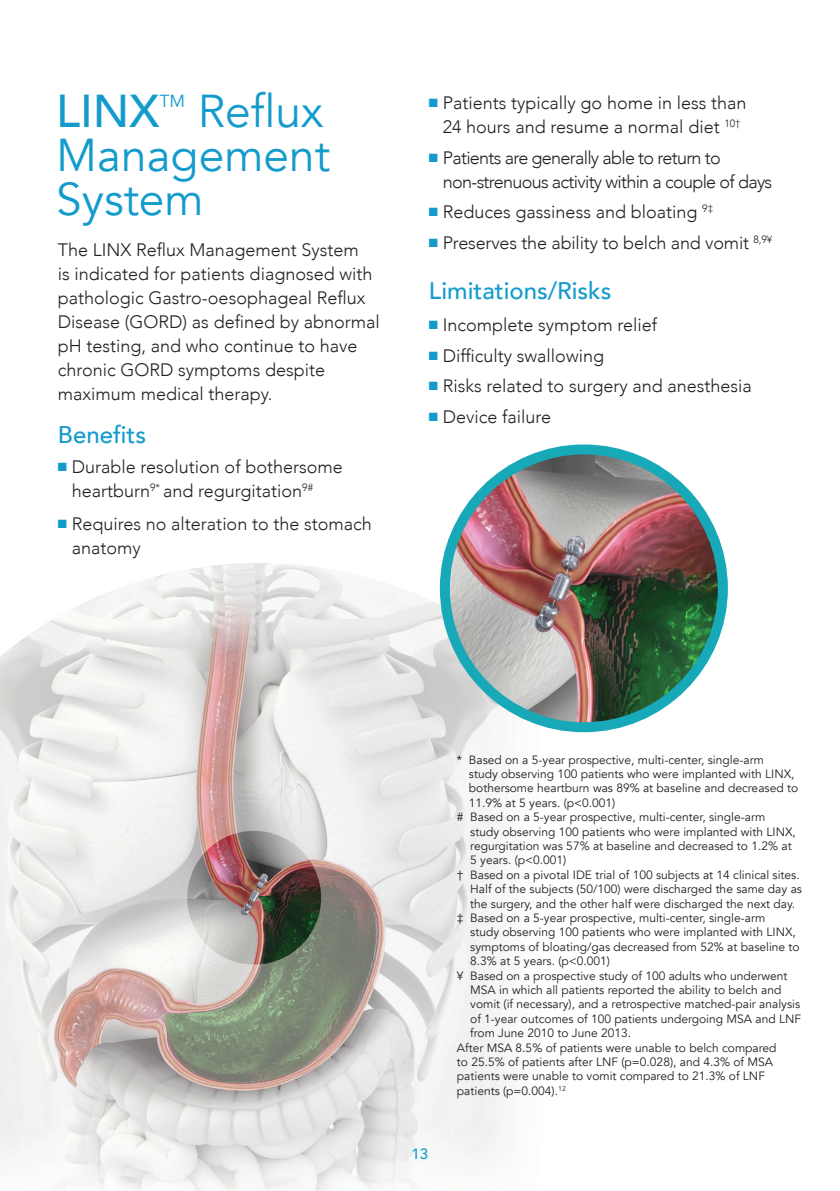
<style>
.page{position:relative;width:840px;height:1191px;background:#fff}
.page>*{position:absolute;margin:0;border:0;box-sizing:border-box;transform-origin:0 0}
.t1{font:46px/44px "Avenir";color:#139bcc}
.t2{font:500 46px "Avenir";color:#139bcc}
.t3{font:500 24px "Avenir";color:#139bcc}
.t4{font:300 18px/24px "Avenir";color:#231f20}
.t5{font:300 18px/24px "Avenir";letter-spacing:-.04em;color:#231f20}
.t6{font:17.4px "Avenir";color:#139bcc}
.t7{font:500 15px "Avenir";color:#139bcc}
.t8{font:12px "Avenir";color:#231f20}
.s1{color:#139bcc}
</style>
<div class="page">
<img style="left:0;top:563px;width:556px;height:628px">
<img style="left:444px;top:449px;width:278px;height:278px;border-radius:139px">
<div style="left:439px;top:444px;width:288px;height:288px;border:10px solid #18a9b8;border-radius:50%"></div>
<h1 class="t1" style="left:56px;top:90px;width:275px;text-indent:141px">Reflux<br>Management<br>System</h1>
<p class="t4" style="left:58px;top:238px;width:323px">The LINX Reflux Management System<br>is indicated for patients diagnosed with pathologic Gastro-oesophageal Reflux Disease (GORD) as defined by abnormal pH testing, and who continue to have chronic GORD symptoms despite maximum medical therapy.</p>
<h1 class="t2" style="left:56px;top:71px;width:105px">LINX</h1>
<h3 class="t6" style="left:159px;top:91px;width:27px">TM</h3>
<h2 class="t3" style="left:58px;top:414px;width:90px">Benefits</h2>
<h3 class="t4" style="left:72px;top:455px;width:272px;text-indent:-14px"><span class="s1">■</span> Durable resolution of bothersome heartburn<sup>9*</sup> and regurgitation<sup>9#</sup></h3>
<h3 class="t4" style="left:72px;top:511px;width:301px;text-indent:-14px"><span class="s1">■</span> Requires no alteration to the stomach anatomy</h3>
<h3 class="t4" style="left:429px;top:91px;width:319px;text-align:center"><span class="s1">■</span> Patients typically go home in less than<br>24 hours and resume a normal diet <sup>10†</sup></h3>
<h3 class="t5" style="left:442px;top:145px;width:331px;text-indent:-14px"><span class="s1">■</span> Patients are generally able to return to non-strenuous activity within a couple of days</h3>
<h3 class="t4" style="left:429px;top:200px;width:285px"><span class="s1">■</span> Reduces gassiness and bloating <sup>9‡</sup></h3>
<h3 class="t4" style="left:429px;top:231px;width:345px"><span class="s1">■</span> Preserves the ability to belch and vomit <sup>8,9¥</sup></h3>
<h2 class="t3" style="left:429px;top:270px;width:184px">Limitations/Risks</h2>
<h3 class="t4" style="left:429px;top:313px;width:229px"><span class="s1">■</span> Incomplete symptom relief</h3>
<h3 class="t4" style="left:429px;top:343px;width:176px"><span class="s1">■</span> Difficulty swallowing</h3>
<h3 class="t4" style="left:429px;top:374px;width:324px"><span class="s1">■</span> Risks related to surgery and anesthesia</h3>
<h3 class="t4" style="left:429px;top:405px;width:124px"><span class="s1">■</span> Device failure</h3>
<p class="t7" style="left:411px;top:1141px;width:18px">13</p>
<p class="t8" style="left:456px;top:752px;width:308px">* Based on a 5-year prospective, multi-center, single-arm</p>
<p class="t8" style="left:468px;top:766px;width:327px">study observing 100 patients who were implanted with LINX,</p>
<p class="t8" style="left:468px;top:781px;width:330px">bothersome heartburn was 89% at baseline and decreased to</p>
<p class="t8" style="left:468px;top:795px;width:148px">11.9% at 5 years. (p&lt;0.001)</p>
<p class="t8" style="left:456px;top:810px;width:310px"># Based on a 5-year prospective, multi-center, single-arm</p>
<p class="t8" style="left:470px;top:824px;width:327px">study observing 100 patients who were implanted with LINX,</p>
<p class="t8" style="left:470px;top:838px;width:323px">regurgitation was 57% at baseline and decreased to 1.2% at</p>
<p class="t8" style="left:470px;top:853px;width:98px">5 years. (p&lt;0.001)</p>
<p class="t8" style="left:456px;top:867px;width:344px">† Based on a pivotal IDE trial of 100 subjects at 14 clinical sites.</p>
<p class="t8" style="left:470px;top:882px;width:333px">Half of the subjects (50/100) were discharged the same day as</p>
<p class="t8" style="left:470px;top:896px;width:326px">the surgery, and the other half were discharged the next day.</p>
<p class="t8" style="left:456px;top:910px;width:310px">‡ Based on a 5-year prospective, multi-center, single-arm</p>
<p class="t8" style="left:470px;top:925px;width:327px">study observing 100 patients who were implanted with LINX,</p>
<p class="t8" style="left:470px;top:939px;width:331px">symptoms of bloating/gas decreased from 52% at baseline to</p>
<p class="t8" style="left:470px;top:954px;width:141px">8.3% at 5 years. (p&lt;0.001)</p>
<p class="t8" style="left:456px;top:968px;width:332px">¥ Based on a prospective study of 100 adults who underwent</p>
<p class="t8" style="left:470px;top:982px;width:312px">MSA in which all patients reported the ability to belch and</p>
<p class="t8" style="left:470px;top:997px;width:331px">vomit (if necessary), and a retrospective matched-pair analysis</p>
<p class="t8" style="left:470px;top:1011px;width:332px">of 1-year outcomes of 100 patients undergoing MSA and LNF</p>
<p class="t8" style="left:470px;top:1026px;width:162px">from June 2010 to June 2013.</p>
<p class="t8" style="left:456px;top:1040px;width:321px">After MSA 8.5% of patients were unable to belch compared</p>
<p class="t8" style="left:456px;top:1054px;width:317px">to 25.5% of patients after LNF (p=0.028), and 4.3% of MSA</p>
<p class="t8" style="left:456px;top:1069px;width:309px">patients were unable to vomit compared to 21.3% of LNF</p>
<p class="t8" style="left:456px;top:1083px;width:110px">patients (p=0.004).<sup>12</sup></p>
</div>
